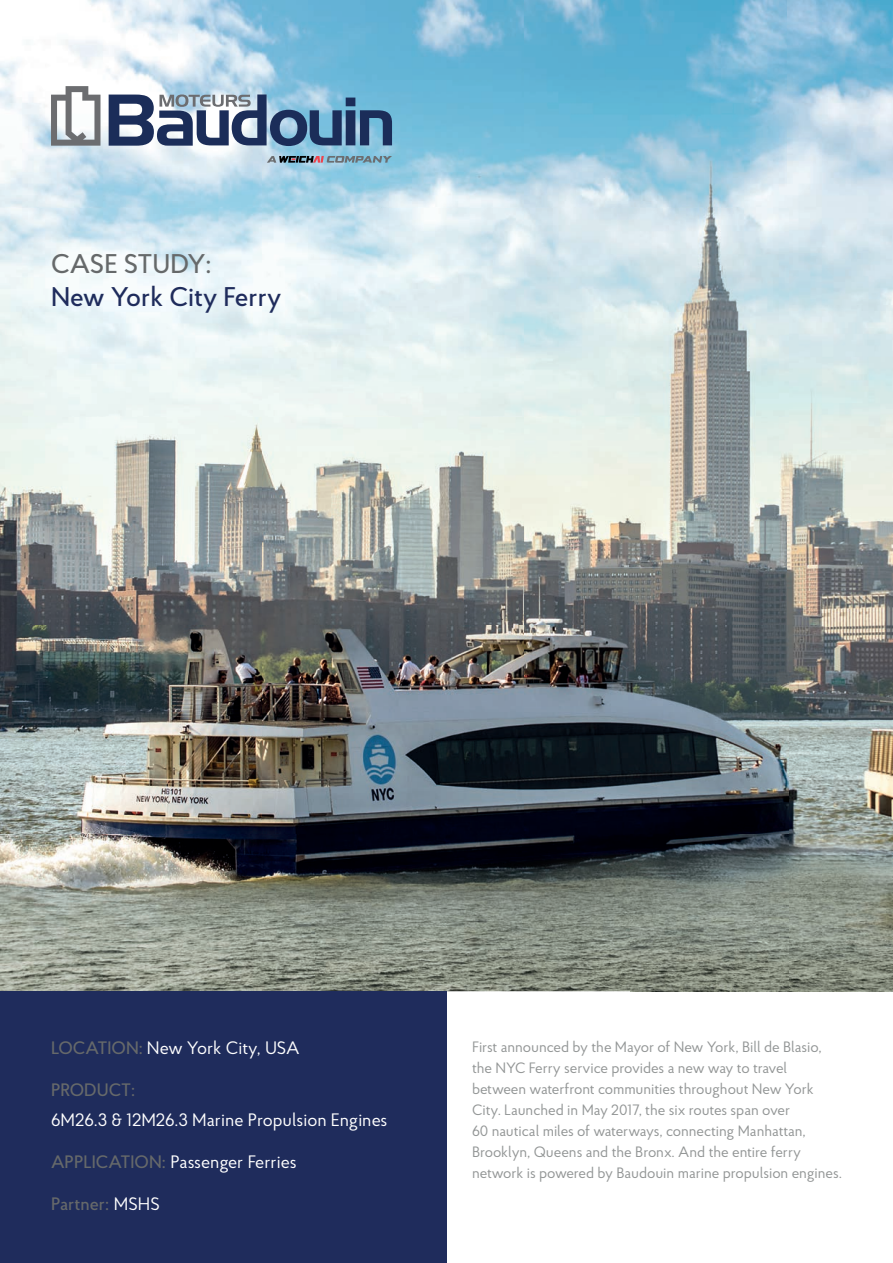
<style>
.page{position:relative;width:893px;height:1263px;background:#fff}
.page>*{position:absolute;margin:0;border:0;box-sizing:border-box;transform-origin:0 0}
.t1{font:500 27px "Proba Pro";color:#1f2c5c}
.t2{font:500 27px "Proba Pro";color:#66696a}
.t3{font:18px "Proba Pro";color:#fff}
.t4{font:500 18px "Proba Pro";color:#66696a}
.t5{font:15px/21px "Proba Pro";letter-spacing:-.005em;color:#929595}
.s1{font-weight:500;color:#66696a}
.s2{font-weight:400;color:#fff}
</style>
<div class="page">
<img style="left:0;top:0;width:893px;height:991px">
<div style="left:0;top:991px;width:446px;height:272px;background:#1f2c5c"></div>
<svg style="left:109px;top:94px;width:283px;height:52px;background:#6c85a2"></svg>
<svg style="left:51px;top:86px;width:49px;height:60px"></svg>
<svg style="left:267px;top:156px;width:125px;height:7px"></svg>
<h1 class="t2" style="left:51px;top:246px;width:162px">CASE STUDY:</h1>
<h1 class="t1" style="left:51px;top:278px;width:232px">New York City Ferry</h1>
<p class="t3" style="left:51px;top:1036px;width:250px"><span class="s1">LOCATION:</span> New York City, USA</p>
<p class="t4" style="left:51px;top:1078px;width:86px">PRODUCT:</p>
<p class="t3" style="left:51px;top:1108px;width:338px">6M26.3 &amp; 12M26.3 Marine Propulsion Engines</p>
<p class="t3" style="left:51px;top:1150px;width:247px"><span class="s1">APPLICATION:</span> Passenger Ferries</p>
<p class="t4" style="left:51px;top:1192px;width:110px">Partner: <span class="s2">MSHS</span></p>
<p class="t5" style="left:472px;top:1036px;width:371px">First announced by the Mayor of New York, Bill de Blasio, the NYC Ferry service provides a new way to travel between waterfront communities throughout New York City. Launched in May 2017, the six routes span over<br>60 nautical miles of waterways, connecting Manhattan, Brooklyn, Queens and the Bronx. And the entire ferry network is powered by Baudouin marine propulsion engines.</p>
</div>
